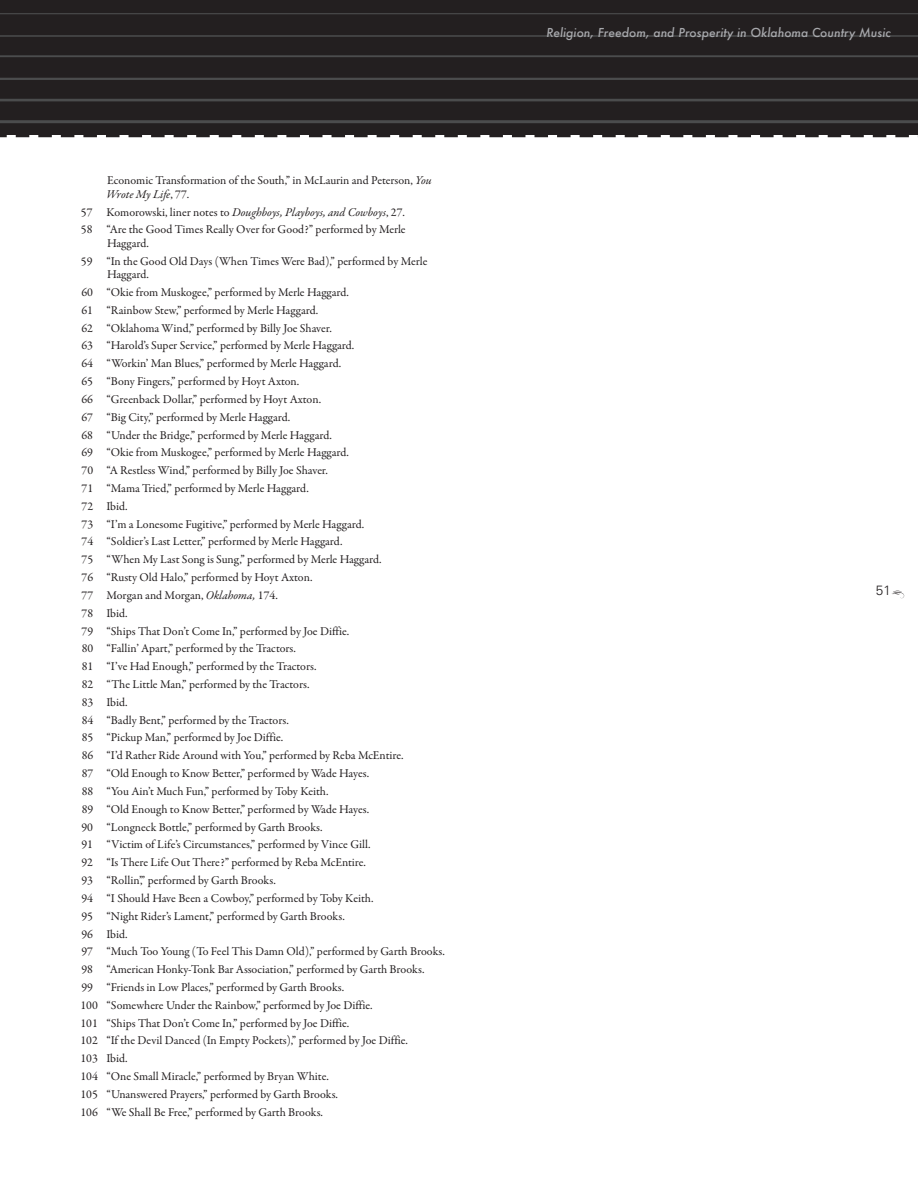
<style>
.page{position:relative;width:918px;height:1188px;background:#fff}
.page>*{position:absolute;margin:0;border:0;box-sizing:border-box;transform-origin:0 0}
.t1{font:300 13.5px "Univers LT Std";color:#231f20}
.t2{font:12px/17.9px "Garamond Premr Pro";color:#231f20}
.t3{font:italic 500 12px "Futura";color:#a8a9ad}
.s1{font-style:italic}
</style>
<div class="page">
<div style="left:0;top:0;width:918px;height:135px;background:#231f20"></div>
<svg style="left:0;top:135px;width:918px;height:2px"></svg>
<hr style="left:0;top:13px;width:918px;height:1px;background:#4b4c4d">
<hr style="left:0;top:35px;width:918px;height:2px;background:#4b4c4d">
<hr style="left:0;top:55px;width:918px;height:2px;background:#4b4c4d">
<hr style="left:0;top:78px;width:918px;height:2px;background:#4b4c4d">
<hr style="left:0;top:99px;width:918px;height:2px;background:#4b4c4d">
<hr style="left:0;top:120px;width:918px;height:3px;background:#4b4c4d">
<svg style="left:892px;top:591px;width:12px;height:7px"></svg>
<p class="t2" style="left:106px;top:174px;width:327px;line-height:13.5px">Economic Transformation of the South,” in McLaurin and Peterson, <span class="s1">You<br>Wrote My Life</span>, 77.</p>
<p class="t2" style="left:81px;top:203px;width:326px">57 Komorowski, liner notes to <span class="s1">Doughboys, Playboys, and Cowboys</span>, 27.<br>58 “Are the Good Times Really Over for Good?” performed by Merle</p>
<p class="t2" style="left:81px;top:234px;width:348px;text-indent:26px">Haggard.<br>59 “In the Good Old Days (When Times Were Bad),” performed by Merle</p>
<p class="t2" style="left:107px;top:266px;width:43px">Haggard.</p>
<p class="t2" style="left:106px;top:284px;width:244px">“Okie from Muskogee,” performed by Merle Haggard.</p>
<p class="t2" style="left:81px;top:301px;width:238px">61 “Rainbow Stew,” performed by Merle Haggard.</p>
<p class="t2" style="left:81px;top:319px;width:252px">62 “Oklahoma Wind,” performed by Billy Joe Shaver.</p>
<p class="t2" style="left:81px;top:337px;width:274px">63 “Harold’s Super Service,” performed by Merle Haggard.</p>
<p class="t2" style="left:81px;top:355px;width:261px">64 “Workin’ Man Blues,” performed by Merle Haggard.</p>
<p class="t2" style="left:106px;top:373px;width:194px">“Bony Fingers,” performed by Hoyt Axton.</p>
<p class="t2" style="left:81px;top:390px;width:241px">66 “Greenback Dollar,” performed by Hoyt Axton.</p>
<p class="t2" style="left:81px;top:408px;width:210px">67 “Big City,” performed by Merle Haggard.</p>
<p class="t2" style="left:81px;top:426px;width:252px">68 “Under the Bridge,” performed by Merle Haggard.</p>
<p class="t2" style="left:81px;top:444px;width:269px">69 “Okie from Muskogee,” performed by Merle Haggard.</p>
<p class="t2" style="left:106px;top:462px;width:223px">“A Restless Wind,” performed by Billy Joe Shaver.</p>
<p class="t2" style="left:82px;top:480px;width:229px">71 “Mama Tried,” performed by Merle Haggard.</p>
<p class="t2" style="left:82px;top:497px;width:48px">72 Ibid.</p>
<p class="t2" style="left:82px;top:515px;width:284px">73 “I’m a Lonesome Fugitive,” performed by Merle Haggard.</p>
<p class="t2" style="left:82px;top:533px;width:262px">74 “Soldier’s Last Letter,” performed by Merle Haggard.</p>
<p class="t2" style="left:106px;top:551px;width:277px">“When My Last Song is Sung,” performed by Merle Haggard.</p>
<p class="t2" style="left:82px;top:569px;width:232px">76 “Rusty Old Halo,” performed by Hoyt Axton.</p>
<p class="t2" style="left:82px;top:587px;width:198px">77 Morgan and Morgan, <span class="s1">Oklahoma,</span> 174.</p>
<p class="t2" style="left:82px;top:604px;width:48px">78 Ibid.</p>
<p class="t2" style="left:82px;top:622px;width:269px">79 “Ships That Don’t Come In,” performed by Joe Diffie.</p>
<p class="t2" style="left:106px;top:640px;width:191px">“Fallin’ Apart,” performed by the Tractors.</p>
<p class="t2" style="left:82px;top:658px;width:236px">81 “I’ve Had Enough,” performed by the Tractors.</p>
<p class="t2" style="left:82px;top:676px;width:229px">82 “The Little Man,” performed by the Tractors.</p>
<p class="t2" style="left:82px;top:693px;width:48px">83 Ibid.</p>
<p class="t2" style="left:82px;top:711px;width:209px">84 “Badly Bent,” performed by the Tractors.</p>
<p class="t2" style="left:106px;top:729px;width:178px">“Pickup Man,” performed by Joe Diffie.</p>
<p class="t2" style="left:82px;top:747px;width:323px">86 “I’d Rather Ride Around with You,” performed by Reba McEntire.</p>
<p class="t2" style="left:82px;top:765px;width:289px">87 “Old Enough to Know Better,” performed by Wade Hayes.</p>
<p class="t2" style="left:82px;top:783px;width:248px">88 “You Ain’t Much Fun,” performed by Toby Keith.</p>
<p class="t2" style="left:82px;top:800px;width:289px">89 “Old Enough to Know Better,” performed by Wade Hayes.</p>
<p class="t2" style="left:106px;top:818px;width:218px">“Longneck Bottle,” performed by Garth Brooks.</p>
<p class="t2" style="left:81px;top:836px;width:291px">91 “Victim of Life’s Circumstances,” performed by Vince Gill.</p>
<p class="t2" style="left:81px;top:854px;width:286px">92 “Is There Life Out There?” performed by Reba McEntire.</p>
<p class="t2" style="left:81px;top:872px;width:196px">93 “Rollin’,” performed by Garth Brooks.</p>
<p class="t2" style="left:81px;top:889px;width:294px">94 “I Should Have Been a Cowboy,” performed by Toby Keith.</p>
<p class="t2" style="left:106px;top:907px;width:240px">“Night Rider’s Lament,” performed by Garth Brooks.</p>
<p class="t2" style="left:81px;top:925px;width:48px">96 Ibid.</p>
<p class="t2" style="left:81px;top:943px;width:365px">97 “Much Too Young (To Feel This Damn Old),” performed by Garth Brooks.</p>
<p class="t2" style="left:81px;top:961px;width:345px">98 “American Honky-Tonk Bar Association,” performed by Garth Brooks.</p>
<p class="t2" style="left:81px;top:979px;width:264px">99 “Friends in Low Places,” performed by Garth Brooks.</p>
<p class="t2" style="left:106px;top:996px;width:268px">“Somewhere Under the Rainbow,” performed by Joe Diffie.</p>
<p class="t2" style="left:80px;top:1014px;width:270px">101 “Ships That Don’t Come In,” performed by Joe Diffie.</p>
<p class="t2" style="left:80px;top:1032px;width:329px">102 “If the Devil Danced (In Empty Pockets),” performed by Joe Diffie.</p>
<p class="t2" style="left:80px;top:1050px;width:49px">103 Ibid.</p>
<p class="t2" style="left:80px;top:1068px;width:250px">104 “One Small Miracle,” performed by Bryan White.</p>
<p class="t2" style="left:106px;top:1085px;width:233px">“Unanswered Prayers,” performed by Garth Brooks.</p>
<p class="t2" style="left:80px;top:1103px;width:244px">106 “We Shall Be Free,” performed by Garth Brooks.</p>
<p class="t2" style="left:81px;top:284px;width:13px">60</p>
<p class="t2" style="left:81px;top:373px;width:13px">65</p>
<p class="t2" style="left:82px;top:462px;width:13px">70</p>
<p class="t2" style="left:82px;top:551px;width:13px">75</p>
<p class="t2" style="left:82px;top:640px;width:13px">80</p>
<p class="t2" style="left:82px;top:729px;width:13px">85</p>
<p class="t2" style="left:81px;top:818px;width:13px">90</p>
<p class="t2" style="left:81px;top:907px;width:13px">95</p>
<p class="t2" style="left:80px;top:996px;width:19px">100</p>
<p class="t2" style="left:80px;top:1085px;width:19px">105</p>
<p class="t3" style="left:546px;top:24px;width:346px">Religion, Freedom, and Prosperity in Oklahoma Country Music</p>
<p class="t1" style="left:876px;top:582px;width:17px">51</p>
</div>
